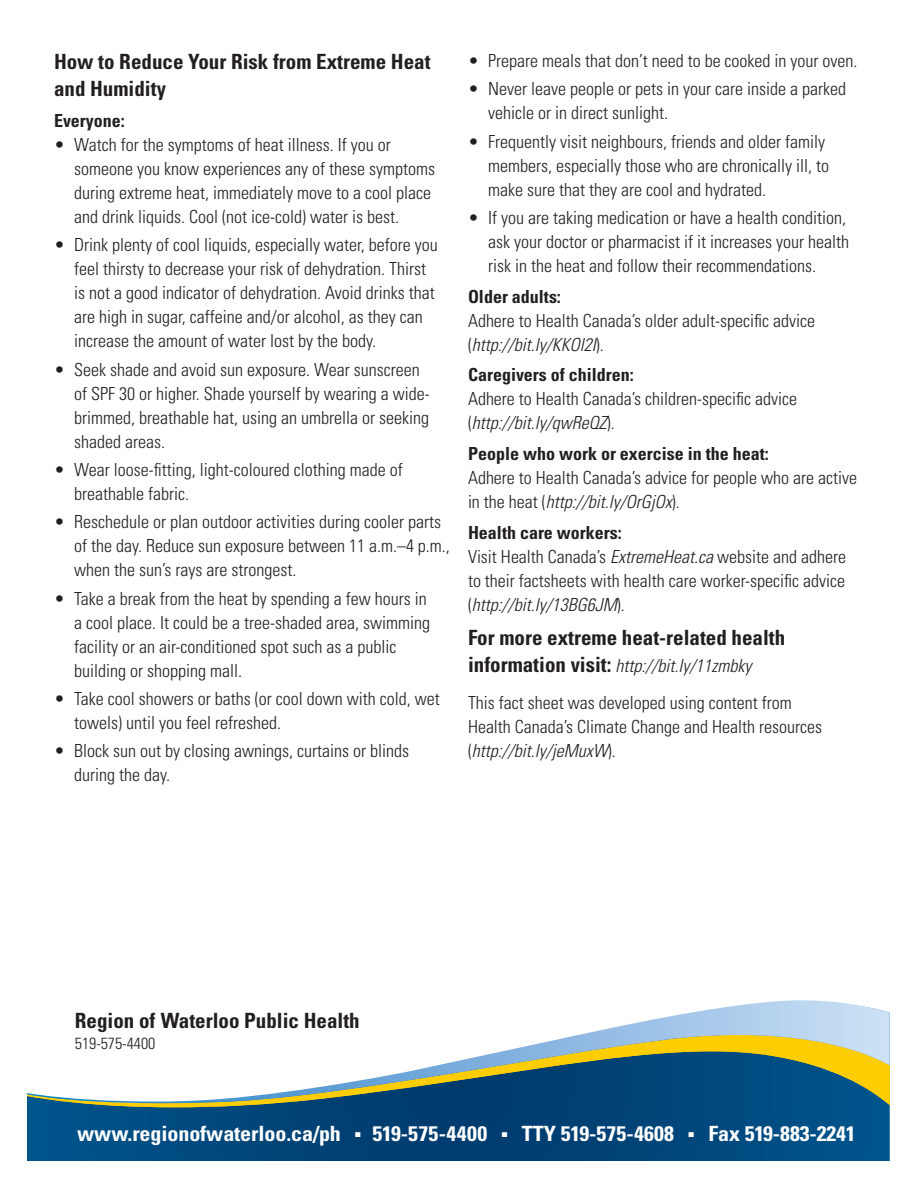
<style>
.page{position:relative;width:918px;height:1188px;background:#fff}
.page>*{position:absolute;margin:0;border:0;box-sizing:border-box;transform-origin:0 0}
.Heading3{font:700 condensed 21px "Univers LT Std";color:#231f20}
.t1{font:700 condensed 21px "Univers LT Std";letter-spacing:-.005em;color:#fff;scale:1.05 1}
.Heading2{font:700 condensed 21px/27px "Univers LT Std";color:#231f20}
.t2{font:700 condensed 21px "Univers LT Std";letter-spacing:.02em;color:#fff;scale:1.05 1}
.t3{font:300 condensed 18px/24px "Univers LT Std";color:#231f20}
.Heading3-2{font:700 condensed 18px "Univers LT Std";color:#231f20}
.Heading3-3{font:italic 300 condensed 18px "Univers LT Std";color:#231f20}
.t4{font:300 condensed 16.2px "Univers LT Std";color:#231f20}
.s1{font-style:italic}
.s2{font-weight:700;font-style:normal;font-size:21px}
</style>
<div class="page">
<svg style="left:27px;top:1107px;width:863px;height:54px;background:#00477b"></svg>
<svg style="left:27px;top:1103px;width:863px;height:4px;background:#2a5c66"></svg>
<svg style="left:27px;top:1000px;width:863px;height:103px"></svg>
<h2 class="Heading2" style="left:54px;top:48px;width:378px">How to Reduce Your Risk from Extreme Heat and Humidity</h2>
<h3 class="Heading3-2" style="left:54px;top:110px;width:72px">Everyone:</h3>
<p class="t3" style="left:74px;top:133px;width:362px;text-indent:-20px">• Watch for the symptoms of heat illness. If you or someone you know experiences any of these symptoms during extreme heat, immediately move to a cool place and drink liquids. Cool (not ice-cold) water is best.</p>
<p class="t3" style="left:74px;top:233px;width:365px;text-indent:-20px">• Drink plenty of cool liquids, especially water, before you feel thirsty to decrease your risk of dehydration. Thirst is not a good indicator of dehydration. Avoid drinks that are high in sugar, caffeine and/or alcohol, as they can increase the amount of water lost by the body.</p>
<p class="t3" style="left:74px;top:357px;width:357px;text-indent:-20px">• Seek shade and avoid sun exposure. Wear sunscreen of SPF 30 or higher. Shade yourself by wearing a wide&shy;brimmed, breathable hat, using an umbrella or seeking shaded areas.</p>
<p class="t3" style="left:74px;top:458px;width:330px;text-indent:-20px">• Wear loose-fitting, light-coloured clothing made of breathable fabric.</p>
<p class="t3" style="left:74px;top:510px;width:377px;text-indent:-20px">• Reschedule or plan outdoor activities during cooler parts of the day. Reduce sun exposure between 11 a.m.–4 p.m., when the sun’s rays are strongest.</p>
<p class="t3" style="left:74px;top:586px;width:357px;text-indent:-20px">• Take a break from the heat by spending a few hours in a cool place. It could be a tree-shaded area, swimming facility or an air-conditioned spot such as a public building or shopping mall.</p>
<p class="t3" style="left:74px;top:687px;width:367px;text-indent:-20px">• Take cool showers or baths (or cool down with cold, wet towels) until you feel refreshed.</p>
<p class="t3" style="left:74px;top:739px;width:336px;text-indent:-20px">• Block sun out by closing awnings, curtains or blinds during the day.</p>
<p class="t3" style="left:468px;top:49px;width:391px">• Prepare meals that don’t need to be cooked in your oven.</p>
<p class="t3" style="left:488px;top:77px;width:359px;text-indent:-20px">• Never leave people or pets in your care inside a parked vehicle or in direct sunlight.</p>
<p class="t3" style="left:488px;top:129px;width:342px;text-indent:-20px">• Frequently visit neighbours, friends and older family members, especially those who are chronically ill, to make sure that they are cool and hydrated.</p>
<p class="t3" style="left:488px;top:206px;width:362px;text-indent:-20px">• If you are taking medication or have a health condition, ask your doctor or pharmacist if it increases your health risk in the heat and follow their recommendations.</p>
<h3 class="Heading3-2" style="left:468px;top:285px;width:94px">Older adults:</h3>
<p class="t3" style="left:468px;top:308px;width:349px">Adhere to Health Canada’s older adult-specific advice (<span class="s1">http://bit.ly/KKOl2I</span>).</p>
<h3 class="Heading3-2" style="left:468px;top:364px;width:167px">Caregivers of children:</h3>
<p class="t3" style="left:468px;top:387px;width:331px">Adhere to Health Canada’s children-specific advice (<span class="s1">http://bit.ly/qwReQZ</span>).</p>
<h3 class="Heading3-2" style="left:468px;top:443px;width:302px">People who work or exercise in the heat:</h3>
<p class="t3" style="left:468px;top:466px;width:391px">Adhere to Health Canada’s advice for people who are active in the heat (<span class="s1">http://bit.ly/OrGjOx</span>).</p>
<h3 class="Heading3-2" style="left:468px;top:522px;width:155px">Health care workers:</h3>
<p class="t3" style="left:468px;top:545px;width:380px;text-align:justify">Visit Health Canada’s <span class="s1">ExtremeHeat.ca</span> website and adhere to their factsheets with health care worker-specific advice (<span class="s1">http://bit.ly/13BG6JM</span>).</p>
<h3 class="Heading3" style="left:468px;top:624px;width:319px">For more extreme heat-related health</h3>
<h3 class="Heading3-3" style="left:468px;top:655px;width:285px"><span class="s2">information visit:</span> http://bit.ly/11zmbky</h3>
<p class="t3" style="left:468px;top:691px;width:356px">This fact sheet was developed using content from<br>Health Canada’s Climate Change and Health resources (<span class="s1">http://bit.ly/jeMuxW</span>).</p>
<h3 class="Heading3" style="left:75px;top:1008px;width:286px">Region of Waterloo Public Health</h3>
<p class="t4" style="left:75px;top:1034px;width:82px">519-575-4400</p>
<p class="t1" style="left:77px;top:1121px;width:253px">www.regionofwaterloo.ca/ph</p>
<p class="t2" style="left:355px;top:1121px;width:127px">■ 519-575-4400</p>
<p class="t1" style="left:502px;top:1121px;width:165px">■ TTY 519-575-4608</p>
<p class="t1" style="left:689px;top:1121px;width:161px">■ Fax 519-883-2241</p>
</div>
